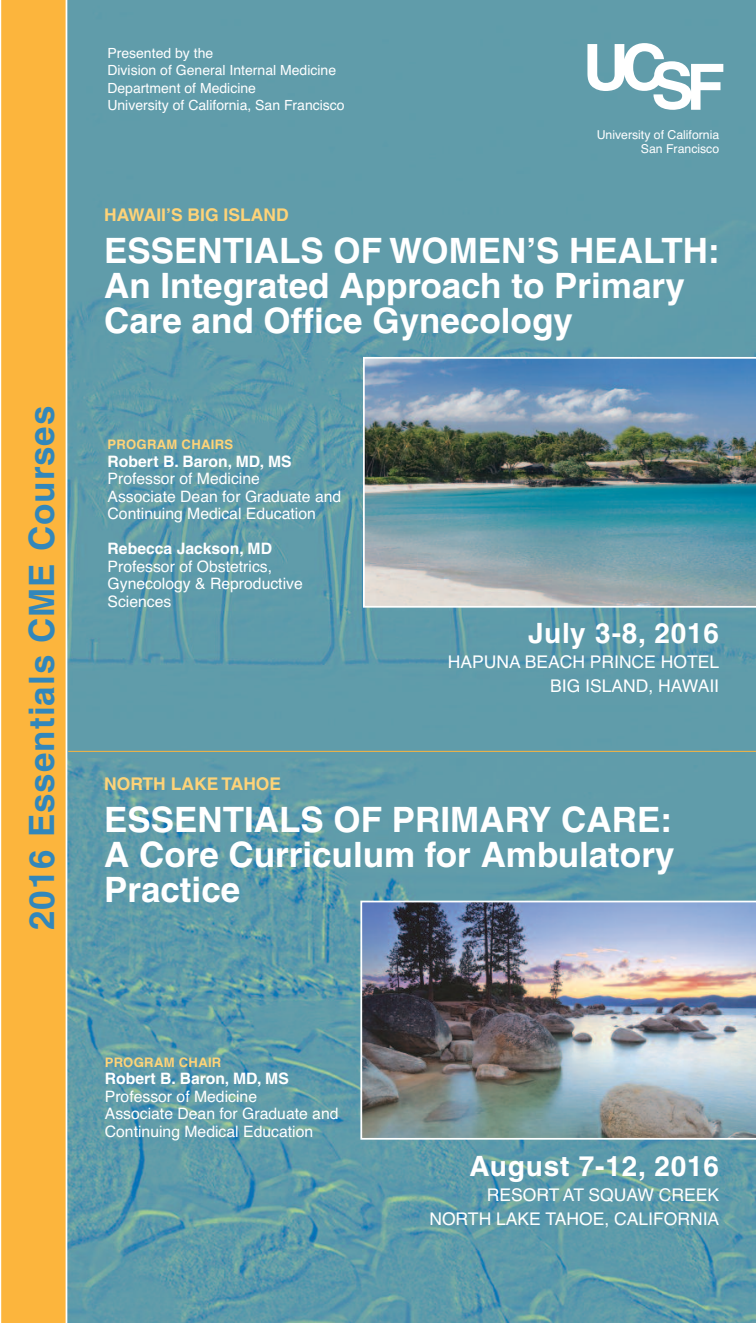
<style>
.page{position:relative;width:756px;height:1323px;background:#fff}
.page>*{position:absolute;margin:0;border:0;box-sizing:border-box;transform-origin:0 0}
.t1{font:700 35px/35px "Helvetica";color:#fff}
.t2{font:700 35px "Helvetica";letter-spacing:.03em;color:#3287bb}
.t3{font:700 28px "Helvetica";letter-spacing:.03em;color:#fff}
.t4{font:17.5px/24.5px "Helvetica";color:#fff;text-align:right}
.t5{font:700 17.5px "Helvetica";color:#fed378}
.t6{font:15.75px/17.5px "Helvetica";color:#fff}
.t7{font:700 15.75px "Helvetica";color:#fff}
.t8{font:14px/17.5px "Helvetica";color:#fff}
.t9{font:700 13.12px "Helvetica";letter-spacing:.02em;color:#fed378}
.t10{font:12.25px/14px "Helvetica";color:#fff;text-align:right}
</style>
<div class="page">
<img style="left:67px;top:0;width:689px;height:758px">
<img style="left:67px;top:758px;width:689px;height:565px">
<svg style="left:587px;top:43px;width:136px;height:67px"></svg>
<div style="left:1px;top:0;width:65px;height:1323px;background:#fcb53d"></div>
<hr style="left:68px;top:751px;width:688px;height:1px;background:#fcb53d">
<img style="left:363px;top:357px;width:393px;height:251px">
<img style="left:360px;top:901px;width:396px;height:239px">
<h1 class="t2" style="left:29px;top:930px;width:526px;rotate:-90deg">2016 Essentials CME Courses</h1>
<p class="t8" style="left:107px;top:44px;width:239px">Presented by the<br>Division of General Internal Medicine<br>Department of Medicine<br>University of California, San Francisco</p>
<p class="t10" style="left:597px;top:128px;width:124px">University of California<br>San Francisco</p>
<p class="t5" style="left:104px;top:208px;width:186px">HAWAII’S BIG ISLAND</p>
<h1 class="t1" style="left:104px;top:237px;width:617px">ESSENTIALS OF WOMEN’S HEALTH:<br>An Integrated Approach to Primary<br>Care and Office Gynecology</h1>
<p class="t9" style="left:108px;top:440px;width:127px">PROGRAM CHAIRS</p>
<p class="t7" style="left:108px;top:455px;width:186px">Robert B. Baron, MD, MS</p>
<p class="t6" style="left:108px;top:470px;width:235px">Professor of Medicine<br>Associate Dean for Graduate and<br>Continuing Medical Education</p>
<p class="t7" style="left:108px;top:543px;width:166px">Rebecca Jackson, MD</p>
<p class="t6" style="left:108px;top:557px;width:197px">Professor of Obstetrics,<br>Gynecology &amp; Reproductive<br>Sciences</p>
<h2 class="t3" style="left:528px;top:623px;width:192px">July 3-8, 2016</h2>
<p class="t4" style="left:448px;top:650px;width:273px">HAPUNA BEACH PRINCE HOTEL<br>BIG ISLAND, HAWAII</p>
<p class="t5" style="left:104px;top:777px;width:179px">NORTH LAKE TAHOE</p>
<h1 class="t1" style="left:104px;top:805px;width:572px;text-align:justify">ESSENTIALS OF PRIMARY CARE:<br>A Core Curriculum for Ambulatory Practice</h1>
<p class="t9" style="left:105px;top:1057px;width:118px">PROGRAM CHAIR</p>
<p class="t7" style="left:105px;top:1073px;width:186px">Robert B. Baron, MD, MS</p>
<p class="t6" style="left:105px;top:1088px;width:235px">Professor of Medicine<br>Associate Dean for Graduate and<br>Continuing Medical Education</p>
<h2 class="t3" style="left:470px;top:1156px;width:251px">August 7-12, 2016</h2>
<p class="t4" style="left:429px;top:1183px;width:291px">RESORT AT SQUAW CREEK<br>NORTH LAKE TAHOE, CALIFORNIA</p>
</div>
